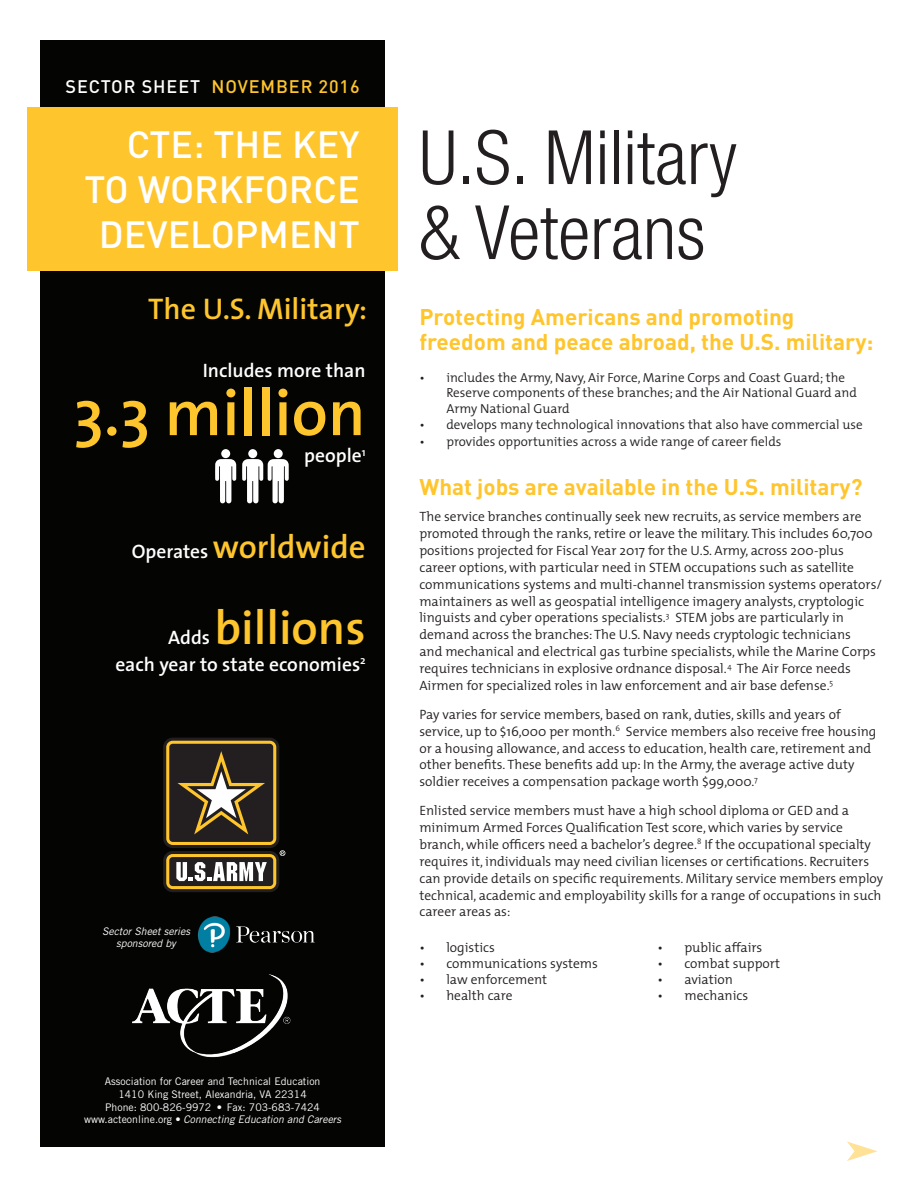
<style>
.page{position:relative;width:918px;height:1188px;background:#fff}
.page>*{position:absolute;margin:0;border:0;box-sizing:border-box;transform-origin:0 0}
.Body_copy{font:300 condensed 75px/75px "Helvetica Neue LT Std";color:#231f20}
.Sidebar{font:600 66px "The Sans";color:#ffc52d}
.Sidebar-2{font:600 48px "The Sans";color:#ffc52d}
.Body_copy-2{font:500 37.5px/45px "DIN";color:#fff;text-align:right}
.Sidebar-3{font:600 33px "The Sans";color:#ffc52d}
.Sidebar-4{font:600 30px "The Sans";color:#ffc52d}
.Bullets{font:700 22.5px/25.5px "DIN";color:#ffc52d}
.Subheads{font:700 22.5px "DIN";color:#ffc52d}
.Sidebar-5{font:600 19.5px "The Sans";color:#fff}
.Body_copy-3{font:500 18px "DIN";letter-spacing:.05em;color:#ffc52d}
.Body_copy-4{font:300 13.5px/16.8px "The Mix";color:#231f20}
.t1{font:300 13.2px/15.8px "The Mix";color:#231f20}
.t2{font:10.5px "Trade Gothic LT Std";color:#fff}
.t3{font:italic 10.5px "Trade Gothic LT Std";color:#fff}
.t4{font:italic 10.5px/12px "Trade Gothic LT Std";color:#fff;text-align:center}
.s1{color:#fff}
.s2{font-size:19.5px;color:#fff}
.s3{font-style:normal}
</style>
<div class="page">
<div style="left:40px;top:40px;width:345px;height:1108px;background:#040503"></div>
<div style="left:27px;top:107px;width:371px;height:164px;background:#ffc52d"></div>
<img style="left:132px;top:974px;width:159px;height:84px">
<svg style="left:847px;top:1141px;width:30px;height:20px"></svg>
<img style="left:198px;top:916px;width:117px;height:37px">
<svg style="left:163px;top:851px;width:116px;height:41px"></svg>
<svg style="left:163px;top:738px;width:116px;height:110px"></svg>
<svg style="left:166px;top:741px;width:119px;height:148px;background:#5c4f36"></svg>
<div style="left:248px;top:449px;width:9px;height:9px;background:#fff;border-radius:50%"></div>
<div style="left:274px;top:449px;width:9px;height:9px;background:#fff;border-radius:50%"></div>
<svg style="left:242px;top:459px;width:47px;height:45px"></svg>
<div style="left:221px;top:449px;width:9px;height:9px;background:#fff;border-radius:50%"></div>
<svg style="left:215px;top:459px;width:21px;height:45px"></svg>
<p class="Body_copy-3" style="left:66px;top:75px;width:296px"><span class="s1">SECTOR SHEET</span> NOVEMBER 2016</p>
<p class="Body_copy-2" style="left:84px;top:121px;width:277px">CTE: THE KEY<br>TO WORKFORCE<br>DEVELOPMENT</p>
<p class="Body_copy" style="left:419px;top:119px;width:319px">U.S. Military &amp; Veterans</p>
<p class="Sidebar-4" style="left:148px;top:284px;width:220px">The U.S. Military:</p>
<p class="Sidebar-5" style="left:203px;top:354px;width:165px">Includes more than</p>
<p class="Sidebar" style="left:74px;top:358px;width:294px">3.3 million</p>
<p class="Sidebar-5" style="left:304px;top:439px;width:63px">people<sup>1</sup></p>
<p class="Sidebar-3" style="left:132px;top:519px;width:235px"><span class="s2">Operates</span> worldwide</p>
<p class="Sidebar-2" style="left:214px;top:588px;width:153px">billions</p>
<p class="Sidebar-5" style="left:115px;top:648px;width:252px">each year to state economies<sup>2</sup></p>
<p class="Sidebar-5" style="left:168px;top:621px;width:44px">Adds</p>
<p class="t4" style="left:102px;top:926px;width:90px">Sector Sheet series sponsored by</p>
<p class="t2" style="left:105px;top:1075px;width:217px">Association for Career and Technical Education</p>
<p class="t2" style="left:118px;top:1088px;width:190px">1410 King Street, Alexandria, VA 22314</p>
<p class="t2" style="left:105px;top:1101px;width:216px">Phone: 800-826-9972 • Fax: 703-683-7424</p>
<p class="t3" style="left:84px;top:1113px;width:261px"><span class="s3">www . a c t e o n l i n e . o rg •</span> Connecting Education and Careers</p>
<p class="Bullets" style="left:419px;top:303px;width:456px">Protecting Americans and promoting freedom and peace abroad, the U.S. military:</p>
<p class="t1" style="left:446px;top:369px;width:412px;text-indent:-27px">• includes the Army, Navy, Air Force, Marine Corps and Coast Guard; the<br>Reserve components of these branches; and the Air National Guard and<br>Army National Guard</p>
<p class="t1" style="left:419px;top:416px;width:445px">• develops many technological innovations that also have commercial use</p>
<p class="t1" style="left:419px;top:433px;width:364px">• provides opportunities across a wide range of career fields</p>
<p class="Subheads" style="left:419px;top:472px;width:445px">What jobs are available in the U.S. military?</p>
<p class="Body_copy-4" style="left:419px;top:508px;width:464px">The service branches continually seek new recruits, as service members are promoted through the ranks, retire or leave the military. This includes 60,700 positions projected for Fiscal Year 2017 for the U.S. Army, across 200-plus career options, with particular need in STEM occupations such as satellite communications systems and multi-channel transmission systems operators/ maintainers as well as geospatial intelligence imagery analysts, cryptologic linguists and cyber operations specialists.<sup>3</sup> STEM jobs are particularly in demand across the branches:The U.S. Navy needs cryptologic technicians<br>and mechanical and electrical gas turbine specialists, while the Marine Corps requires technicians in explosive ordnance disposal.<sup>4</sup> The Air Force needs Airmen for specialized roles in law enforcement and air base defense.<sup>5</sup></p>
<p class="Body_copy-4" style="left:419px;top:705px;width:459px">Pay varies for service members, based on rank, duties, skills and years of service, up to $16,000 per month.<sup>6</sup> Service members also receive free housing or a housing allowance, and access to education, health care, retirement and other benefits. These benefits add up: In the Army, the average active duty soldier receives a compensation package worth $99,000.<sup>7</sup></p>
<p class="Body_copy-4" style="left:419px;top:802px;width:465px">Enlisted service members must have a high school diploma or GED and a minimum Armed Forces Qualification Test score, which varies by service branch, while officers need a bachelor’s degree.<sup>8</sup> If the occupational specialty requires it, individuals may need civilian licenses or certifications. Recruiters can provide details on specific requirements. Military service members employ technical, academic and employability skills for a range of occupations in such career areas as:</p>
<p class="Body_copy-4" style="left:419px;top:938px;width:77px">• logistics</p>
<p class="Body_copy-4" style="left:419px;top:955px;width:180px">• communications systems</p>
<p class="Body_copy-4" style="left:419px;top:971px;width:129px">• law enforcement</p>
<p class="Body_copy-4" style="left:419px;top:987px;width:95px">• health care</p>
<p class="Body_copy-4" style="left:657px;top:938px;width:106px">• public affairs</p>
<p class="Body_copy-4" style="left:657px;top:955px;width:124px">• combat support</p>
<p class="Body_copy-4" style="left:657px;top:971px;width:77px">• aviation</p>
<p class="Body_copy-4" style="left:657px;top:987px;width:92px">• mechanics</p>
</div>
